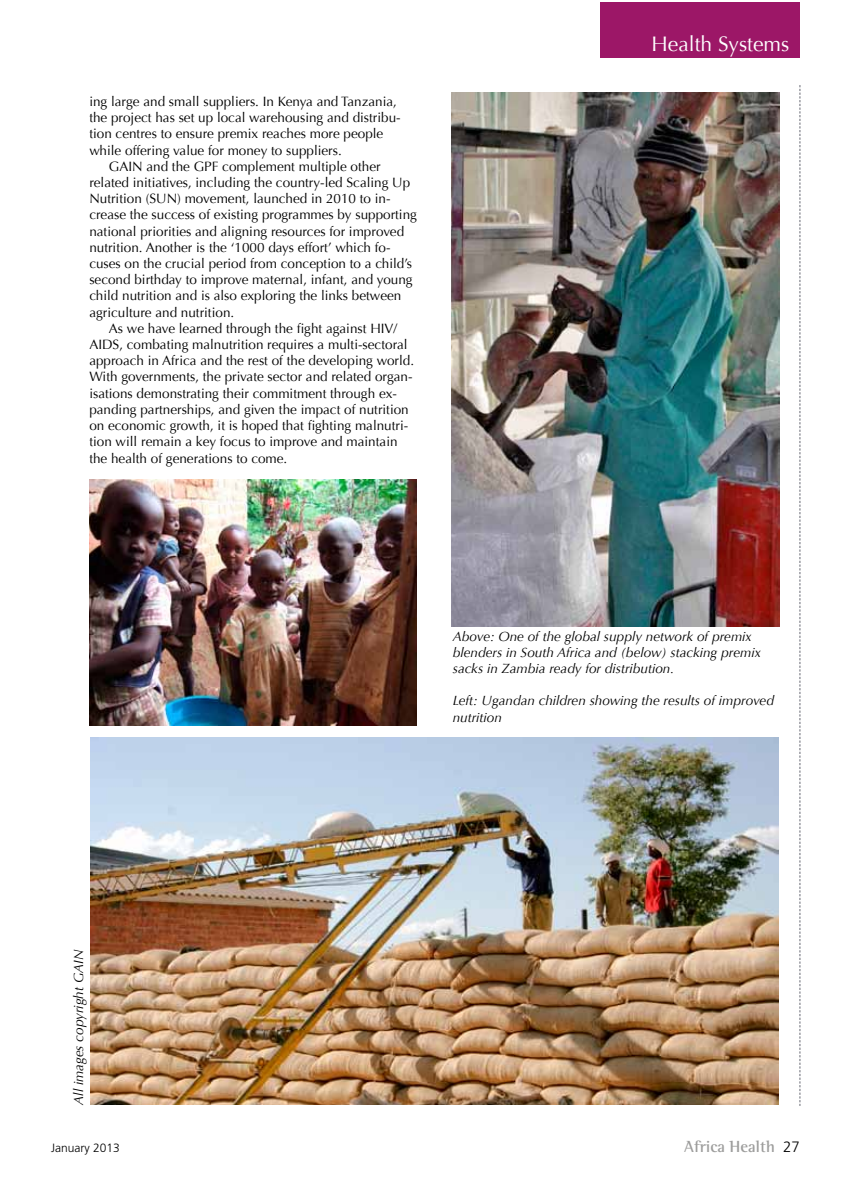
<style>
.page{position:relative;width:851px;height:1191px;background:#fff}
.page>*{position:absolute;margin:0;border:0;box-sizing:border-box;transform-origin:0 0}
.t1{font:21px "Optima";color:#fff}
.t2{font:700 16.5px "Rotis Semi Serif";color:#9d9d9c}
.t3{font:13.5px/16.2px "Optima";color:#000}
.t4{font:italic 13.5px/16.2px "Optima";color:#000}
.t5{font:300 12px "Frutiger LT Std";color:#000}
.s1{font-family:"Frutiger LT Std";font-weight:300;font-size:15px;color:#000}
</style>
<div class="page">
<svg style="left:799px;top:85px;width:1px;height:1021px"></svg>
<div style="left:600px;top:2px;width:199px;height:56px;background:#9c1767"></div>
<img style="left:90px;top:737px;width:688px;height:367px">
<img style="left:89px;top:480px;width:327px;height:245px">
<img style="left:451px;top:92px;width:328px;height:534px">
<p class="t3" style="left:89px;top:93px;width:313px">ing large and small suppliers. In Kenya and Tanzania, the project has set up local warehousing and distribu&shy;tion centres to ensure premix reaches more people while offering value for money to suppliers.</p>
<p class="t3" style="left:89px;top:158px;width:329px;text-indent:19px">GAIN and the GPF complement multiple other related initiatives, including the country-led Scaling Up Nutrition (SUN) movement, launched in 2010 to in&shy;crease the success of existing programmes by supporting national priorities and aligning resources for improved nutrition. Another is the ‘1000 days effort’ which fo&shy;cuses on the crucial period from conception to a child’s second birthday to improve maternal, infant, and young child nutrition and is also exploring the links between agriculture and nutrition.</p>
<p class="t3" style="left:89px;top:320px;width:326px;text-indent:19px">As we have learned through the fight against HIV/ AIDS, combating malnutrition requires a multi-sectoral approach in Africa and the rest of the developing world.<br>With governments, the private sector and related organ&shy;isations demonstrating their commitment through ex&shy;panding partnerships, and given the impact of nutrition on economic growth, it is hoped that fighting malnutri&shy;tion will remain a key focus to improve and maintain the health of generations to come.</p>
<h1 class="t1" style="left:651px;top:32px;width:139px">Health Systems</h1>
<p class="t4" style="left:452px;top:628px;width:309px">Above: One of the global supply network of premix blenders in South Africa and (below) stacking premix sacks in Zambia ready for distribution.</p>
<p class="t4" style="left:452px;top:693px;width:323px">Left: Ugandan children showing the results of improved nutrition</p>
<p class="t4" style="left:71px;top:1104px;width:157px;rotate:-90deg">All images copyright GAIN</p>
<p class="t5" style="left:51px;top:1141px;width:70px">January 2013</p>
<p class="t2" style="left:684px;top:1137px;width:117px">Africa Health <span class="s1">27</span></p>
</div>
